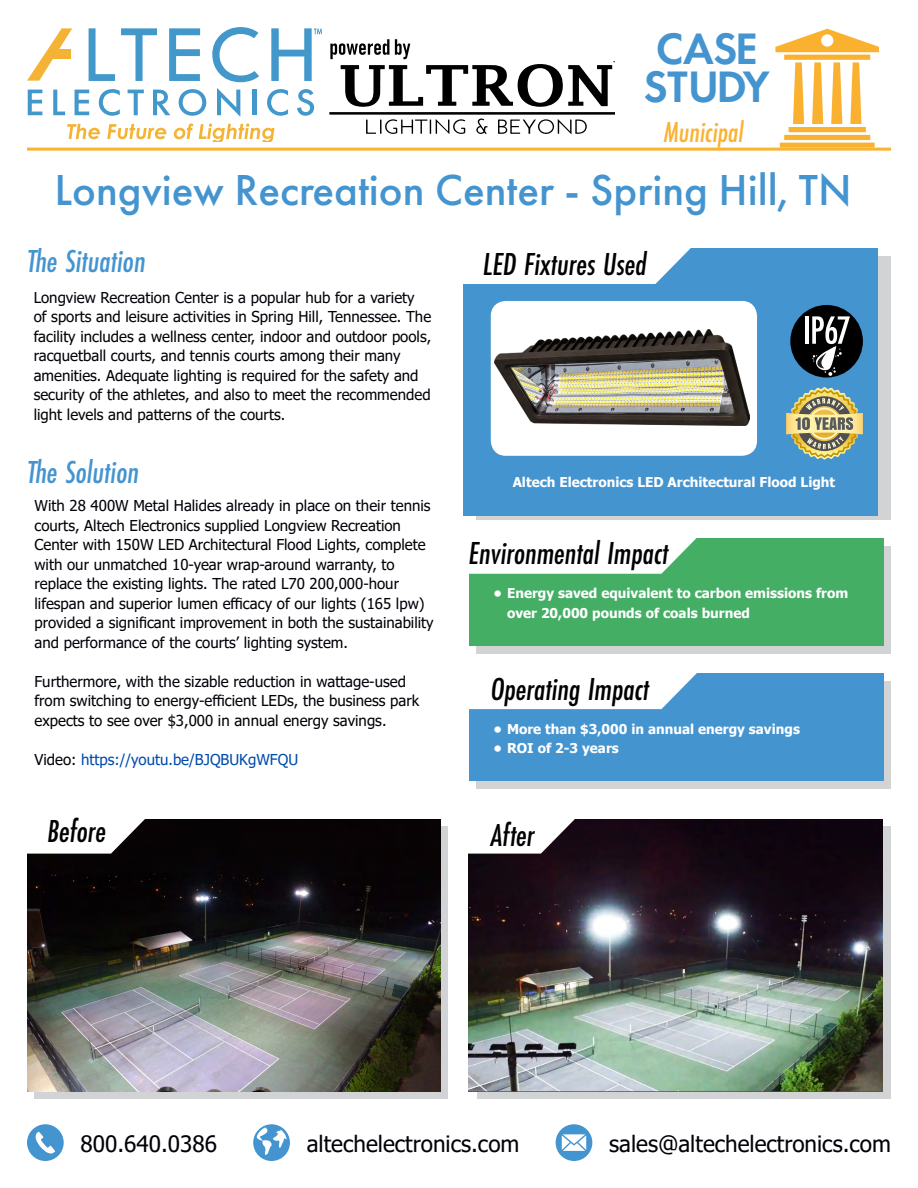
<style>
.page{position:relative;width:918px;height:1188px;background:#fff}
.page>*{position:absolute;margin:0;border:0;box-sizing:border-box;transform-origin:0 0}
.t1{font:600 45.75px/38px "Futura PT";letter-spacing:-.02em;color:#4494d0}
.t2{font:500 45px "Futura PT";color:#4494d0}
.t3{font:italic 500 33px "Futura PT Cond";color:#000}
.t4{font:italic 500 33px "Futura PT Cond";color:#4494d0}
.t5{font:italic 500 30px "Futura PT Cond";color:#fab231}
.t6{font:22.5px "Tahoma";color:#000008}
.t7{font:15px/19.5px "Tahoma";color:#000008}
.t8{font:15px "Tahoma";color:#004bad}
.t9{font:700 13.5px/19.5px "Tahoma";color:#fff}
.s1{color:#000008}
</style>
<div class="page">
<div style="left:476px;top:257px;width:415px;height:263px;background:#d1d3d4"></div>
<div style="left:476px;top:681px;width:415px;height:108px;background:#d1d3d4"></div>
<div style="left:477px;top:827px;width:414px;height:272px;background:#d1d3d4"></div>
<div style="left:35px;top:827px;width:413px;height:272px;background:#d1d3d4"></div>
<hr style="left:27px;top:148px;width:864px;height:3px;background:#fab231">
<img style="left:469px;top:819px;width:414px;height:273px">
<img style="left:27px;top:819px;width:414px;height:273px">
<svg style="left:27px;top:1124px;width:37px;height:37px"></svg>
<svg style="left:253px;top:1124px;width:37px;height:37px"></svg>
<svg style="left:556px;top:1124px;width:36px;height:37px"></svg>
<div style="left:463px;top:248px;width:415px;height:267px;background:#4494d0"></div>
<div style="left:469px;top:673px;width:415px;height:108px;background:#4494d0"></div>
<svg style="left:469px;top:673px;width:228px;height:36px;background:#f0f6fb"></svg>
<svg style="left:468px;top:819px;width:109px;height:35px"></svg>
<svg style="left:27px;top:819px;width:121px;height:35px"></svg>
<svg style="left:463px;top:248px;width:228px;height:36px;background:#f0f6fb"></svg>
<div style="left:491px;top:301px;width:266px;height:155px;background:#fff;border-radius:15px"></div>
<img style="left:495px;top:330px;width:255px;height:96px">
<svg style="left:786px;top:387px;width:77px;height:73px"></svg>
<div style="left:790px;top:305px;width:73px;height:73px;background:#000;border-radius:50%"></div>
<hr style="left:805px;top:316px;width:4px;height:28px;background:#fff">
<svg style="left:812px;top:316px;width:38px;height:60px"></svg>
<svg style="left:67px;top:124px;width:33px;height:15px"></svg>
<svg style="left:107px;top:124px;width:59px;height:15px"></svg>
<svg style="left:174px;top:123px;width:19px;height:16px"></svg>
<svg style="left:199px;top:124px;width:75px;height:17px"></svg>
<svg style="left:28px;top:90px;width:14px;height:25px"></svg>
<svg style="left:53px;top:90px;width:12px;height:25px"></svg>
<svg style="left:75px;top:90px;width:14px;height:25px"></svg>
<svg style="left:99px;top:89px;width:21px;height:27px"></svg>
<svg style="left:128px;top:90px;width:16px;height:25px"></svg>
<svg style="left:153px;top:90px;width:17px;height:25px"></svg>
<svg style="left:179px;top:89px;width:27px;height:27px"></svg>
<svg style="left:217px;top:88px;width:23px;height:29px"></svg>
<hr style="left:252px;top:90px;width:4px;height:25px;background:#4297cb">
<svg style="left:267px;top:89px;width:21px;height:27px"></svg>
<svg style="left:297px;top:89px;width:17px;height:27px"></svg>
<svg style="left:89px;top:28px;width:26px;height:53px"></svg>
<svg style="left:121px;top:28px;width:36px;height:53px"></svg>
<svg style="left:169px;top:28px;width:31px;height:53px"></svg>
<svg style="left:271px;top:28px;width:51px;height:53px"></svg>
<svg style="left:212px;top:27px;width:47px;height:55px"></svg>
<svg style="left:27px;top:28px;width:45px;height:53px"></svg>
<svg style="left:329px;top:39px;width:285px;height:96px"></svg>
<svg style="left:775px;top:29px;width:104px;height:119px"></svg>
<div style="left:476px;top:546px;width:415px;height:108px;background:#d1d3d4"></div>
<div style="left:469px;top:538px;width:415px;height:108px;background:#44ae65"></div>
<svg style="left:469px;top:538px;width:228px;height:36px;background:#eff8f2"></svg>
<p class="t1" style="left:644px;top:29px;width:128px">CASE<br>STUDY</p>
<p class="t5" style="left:664px;top:114px;width:81px">Municipal</p>
<p class="t2" style="left:54px;top:163px;width:799px">Longview Recreation Center - Spring Hill, TN</p>
<p class="t4" style="left:27px;top:241px;width:120px">The Situation</p>
<p class="t7" style="left:34px;top:289px;width:399px">Longview Recreation Center is a popular hub for a variety<br>of sports and leisure activities in Spring Hill, Tennessee. The facility includes a wellness center, indoor and outdoor pools, racquetball courts, and tennis courts among their many amenities. Adequate lighting is required for the safety and security of the athletes, and also to meet the recommended light levels and patterns of the courts.</p>
<p class="t3" style="left:483px;top:244px;width:165px">LED Fixtures Used</p>
<p class="t4" style="left:27px;top:452px;width:114px">The Solution</p>
<p class="t7" style="left:35px;top:497px;width:401px">With 28 400W Metal Halides already in place on their tennis courts, Altech Electronics supplied Longview Recreation Center with 150W LED Architectural Flood Lights, complete with our unmatched 10-year wrap-around warranty, to replace the existing lights. The rated L70 200,000-hour lifespan and superior lumen efficacy of our lights (165 lpw) provided a significant improvement in both the sustainability and performance of the courts’ lighting system.</p>
<p class="t7" style="left:35px;top:673px;width:386px">Furthermore, with the sizable reduction in wattage-used from switching to energy-efficient LEDs, the business park expects to see over $3,000 in annual energy savings.</p>
<p class="t8" style="left:35px;top:749px;width:265px"><span class="s1">Video:</span> https://youtu.be/BJQBUKgWFQU</p>
<p class="t9" style="left:513px;top:473px;width:324px">Altech Electronics LED Architectural Flood Light</p>
<p class="t3" style="left:469px;top:534px;width:201px">Environmental Impact</p>
<p class="t9" style="left:507px;top:584px;width:343px;text-indent:-14px">• Energy saved equivalent to carbon emissions from over 20,000 pounds of coals burned</p>
<p class="t3" style="left:491px;top:670px;width:160px">Operating Impact</p>
<p class="t9" style="left:494px;top:720px;width:308px">• More than $3,000 in annual energy savings</p>
<p class="t9" style="left:494px;top:739px;width:127px">• ROI of 2-3 years</p>
<p class="t3" style="left:47px;top:811px;width:60px">Before</p>
<p class="t3" style="left:491px;top:816px;width:45px">After</p>
<p class="t6" style="left:81px;top:1129px;width:138px">800.640.0386</p>
<p class="t6" style="left:307px;top:1129px;width:214px">altechelectronics.com</p>
<p class="t6" style="left:609px;top:1129px;width:283px">sales@altechelectronics.com</p>
</div>
